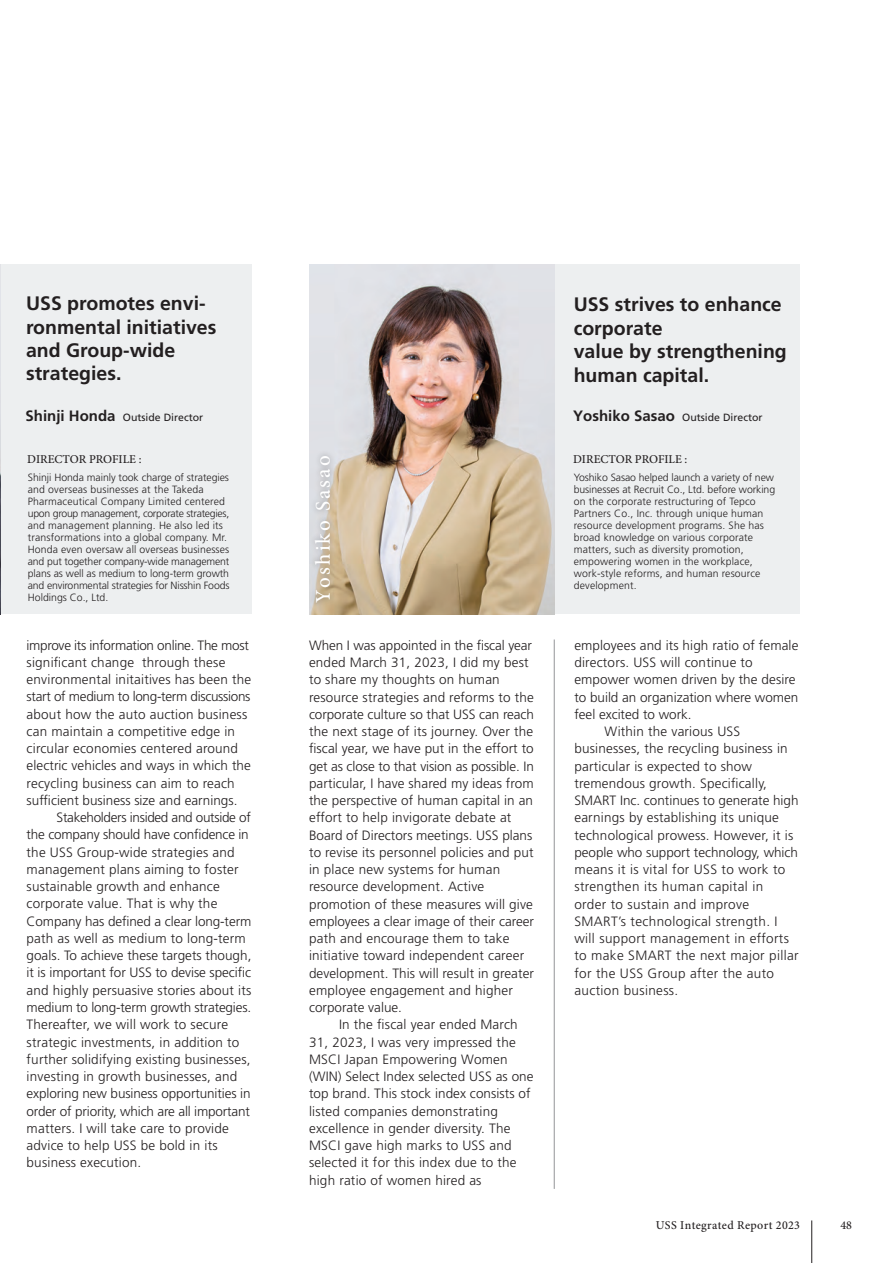
<style>
.page{position:relative;width:893px;height:1263px;background:#fff}
.page>*{position:absolute;margin:0;border:0;box-sizing:border-box;transform-origin:0 0}
.t1{font:500 21px "Minion Pro";letter-spacing:.1em;color:#fff}
.t2{font:700 19.5px/23.4px "Frutiger LT Std";color:#231f20}
.t3{font:300 13.5px/17.2px "Frutiger LT Std";letter-spacing:.015em;color:#231f20}
.t4{font:500 12px "Minion Pro";color:#231f20}
.t5{font:500 12px "Minion Pro";letter-spacing:.03em;color:#231f20}
.t6{font:300 10.5px/12px "Frutiger LT Std";letter-spacing:-.005em;color:#231f20}
.t7{font:300 10.5px/12px "Frutiger LT Std";letter-spacing:.015em;color:#231f20}
.t8{font:10.5px "Frutiger LT Std";color:#231f20}
.s1{font-weight:700;font-size:15px}
</style>
<div class="page">
<div style="left:309px;top:264px;width:490px;height:350px;background:#edeff0"></div>
<img style="left:309px;top:264px;width:245px;height:350px">
<img style="left:309px;top:445px;width:38px;height:167px">
<hr style="left:554px;top:639px;width:1px;height:550px;background:#939598">
<div style="left:0;top:264px;width:252px;height:350px;background:#edeff0"></div>
<img style="left:0;top:264px;width:1px;height:350px">
<hr style="left:811px;top:1220px;width:1px;height:43px;background:#231f20">
<h2 class="t2" style="left:26px;top:292px;width:192px">USS promotes envi&shy;ronmental initiatives and Group-wide strategies.</h2>
<p class="t8" style="left:26px;top:411px;width:179px"><span class="s1">Shinji Honda</span> Outside Director</p>
<p class="t4" style="left:27px;top:452px;width:116px">DIRECTOR PROFILE :</p>
<p class="t6" style="left:28px;top:472px;width:203px">Shinji Honda mainly took charge of strategies and overseas businesses at the Takeda Pharmaceutical Company Limited centered upon group management, corporate strategies, and management planning. He also led its transformations into a global company. Mr.<br>Honda even oversaw all overseas businesses and put together company-wide management plans as well as medium to long-term growth and environmental strategies for Nisshin Foods Holdings Co., Ltd.</p>
<p class="t3" style="left:27px;top:636px;width:226px">improve its information online. The most significant change through these environmental initaitives has been the start of medium to long-term discussions about how the auto auction business can maintain a competitive edge in circular economies centered around electric vehicles and ways in which the recycling business can aim to reach sufficient business size and earnings.</p>
<p class="t3" style="left:27px;top:809px;width:226px;text-indent:30px">Stakeholders insided and outside of the company should have confidence in the USS Group-wide strategies and management plans aiming to foster sustainable growth and enhance corporate value. That is why the Company has defined a clear long-term path as well as medium to long-term goals. To achieve these targets though, it is important for USS to devise specific and highly persuasive stories about its medium to long-term growth strategies.<br>Thereafter, we will work to secure strategic investments, in addition to further solidifying existing businesses, investing in growth businesses, and exploring new business opportunities in order of priority, which are all important matters. I will take care to provide advice to help USS be bold in its business execution.</p>
<h1 class="t1" style="left:311px;top:603px;width:149px;rotate:-90deg">Yoshiko Sasao</h1>
<p class="t3" style="left:309px;top:637px;width:226px">When I was appointed in the fiscal year ended March 31, 2023, I did my best to share my thoughts on human resource strategies and reforms to the corporate culture so that USS can reach the next stage of its journey. Over the fiscal year, we have put in the effort to get as close to that vision as possible. In particular, I have shared my ideas from the perspective of human capital in an effort to help invigorate debate at Board of Directors meetings. USS plans to revise its personnel policies and put in place new systems for human resource development. Active promotion of these measures will give employees a clear image of their career path and encourage them to take initiative toward independent career development. This will result in greater employee engagement and higher corporate value.</p>
<p class="t3" style="left:309px;top:1016px;width:226px;text-indent:30px">In the fiscal year ended March<br>31, 2023, I was very impressed the<br>MSCI Japan Empowering Women (WIN) Select Index selected USS as one top brand. This stock index consists of listed companies demonstrating excellence in gender diversity. The<br>MSCI gave high marks to USS and selected it for this index due to the high ratio of women hired as</p>
<h2 class="t2" style="left:574px;top:293px;width:215px">USS strives to enhance corporate<br>value by strengthening human capital.</h2>
<p class="t8" style="left:573px;top:411px;width:191px"><span class="s1">Yoshiko Sasao</span> Outside Director</p>
<p class="t4" style="left:573px;top:452px;width:116px">DIRECTOR PROFILE :</p>
<p class="t7" style="left:574px;top:472px;width:203px">Yoshiko Sasao helped launch a variety of new businesses at Recruit Co., Ltd. before working on the corporate restructuring of Tepco Partners Co., Inc. through unique human resource development programs. She has broad knowledge on various corporate matters, such as diversity promotion, empowering women in the workplace, work-style reforms, and human resource development.</p>
<p class="t3" style="left:574px;top:637px;width:226px">employees and its high ratio of female</p>
<p class="t3" style="left:574px;top:654px;width:180px">directors. USS will continue to</p>
<p class="t3" style="left:574px;top:671px;width:223px">empower women driven by the desire</p>
<p class="t3" style="left:574px;top:688px;width:225px">to build an organization where women</p>
<p class="t3" style="left:574px;top:706px;width:119px">feel excited to work.</p>
<p class="t3" style="left:604px;top:723px;width:137px">Within the various USS</p>
<p class="t3" style="left:574px;top:740px;width:215px">businesses, the recycling business in</p>
<p class="t3" style="left:574px;top:757px;width:179px">particular is expected to show</p>
<p class="t3" style="left:574px;top:775px;width:194px">tremendous growth. Specifically,</p>
<p class="t3" style="left:574px;top:792px;width:226px">SMART Inc. continues to generate high</p>
<p class="t3" style="left:574px;top:809px;width:206px">earnings by establishing its unique</p>
<p class="t3" style="left:574px;top:827px;width:220px">technological prowess. However, it is</p>
<p class="t3" style="left:574px;top:844px;width:225px">people who support technology, which</p>
<p class="t3" style="left:574px;top:861px;width:213px">means it is vital for USS to work to</p>
<p class="t3" style="left:574px;top:878px;width:190px">strengthen its human capital in</p>
<p class="t3" style="left:574px;top:896px;width:176px">order to sustain and improve</p>
<p class="t3" style="left:574px;top:913px;width:205px">SMART’s technological strength. I</p>
<p class="t3" style="left:574px;top:930px;width:216px">will support management in efforts</p>
<p class="t3" style="left:574px;top:947px;width:226px">to make SMART the next major pillar</p>
<p class="t3" style="left:574px;top:965px;width:201px">for the USS Group after the auto</p>
<p class="t3" style="left:574px;top:982px;width:105px">auction business.</p>
<p class="t5" style="left:656px;top:1217px;width:146px">USS Integrated Report 2023</p>
<p class="t4" style="left:840px;top:1218px;width:13px">48</p>
</div>
